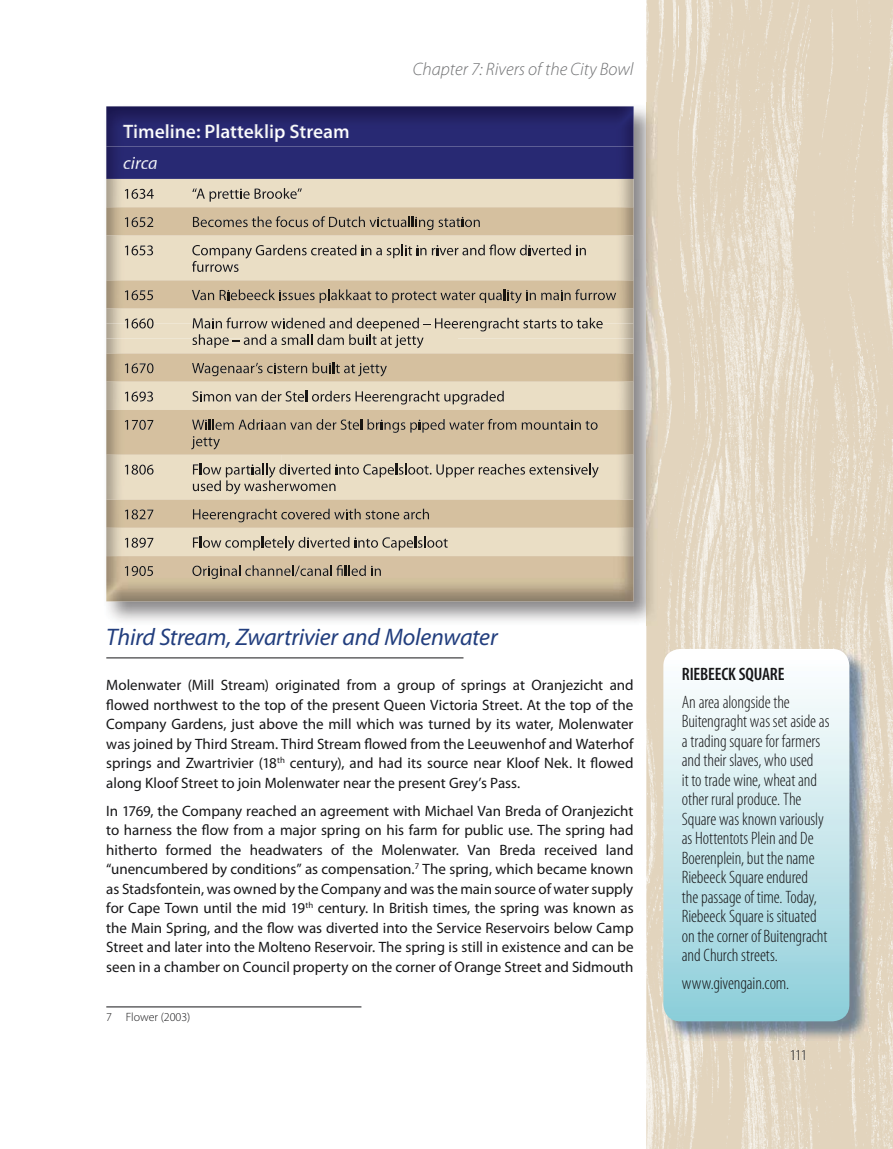
<style>
.page{position:relative;width:893px;height:1149px;background:#fff}
.page>*{position:absolute;margin:0;border:0;box-sizing:border-box;transform-origin:0 0}
.t1{font:italic 24px "Myriad Pro";letter-spacing:-.01em;color:#223e7e}
.t2{font:600 19.5px "Myriad Pro";color:#fdfeff}
.t3{font:300 condensed 18px/19.5px "Myriad Pro";letter-spacing:-.01em;color:#161618}
.t4{font:italic 300 18px "Myriad Pro";color:#707173}
.t5{font:600 condensed 18px "Myriad Pro";letter-spacing:-.01em;color:#161618}
.t6{font:italic 18px "Myriad Pro";letter-spacing:-.005em;color:#fff}
.t7{font:15px/19.5px "Myriad Pro";color:#161618;text-align:justify}
.t8{font:300 15px "Myriad Pro";color:#161618}
.t9{font:300 12px "Myriad Pro";color:#161618}
.s1{color:#f4f4f4}
.s2{color:#f7f8f8}
.s3{color:#fff}
</style>
<div class="page">
<img style="left:646px;top:0;width:247px;height:1148px">
<hr style="left:106px;top:657px;width:357px;height:1px;background:#161618">
<hr style="left:106px;top:1006px;width:255px;height:1px;background:#161618">
<img style="left:106px;top:102px;width:552px;height:523px">
<img style="left:127px;top:463px;width:66px;height:11px">
<img style="left:106px;top:106px;width:528px;height:202px">
<img style="left:106px;top:483px;width:528px;height:118px">
<img style="left:282px;top:454px;width:176px;height:9px">
<img style="left:106px;top:336px;width:528px;height:118px">
<img style="left:603px;top:323px;width:31px;height:15px">
<div style="left:123px;top:124px;width:225px;height:18px;background:#282973"></div>
<div style="left:124px;top:124px;width:134px;height:14px;background:#282973"></div>
<img style="left:124px;top:156px;width:33px;height:13px">
<svg style="left:125px;top:189px;width:29px;height:10px"></svg>
<svg style="left:192px;top:188px;width:110px;height:14px;background:#bfb6a3"></svg>
<svg style="left:125px;top:217px;width:28px;height:10px"></svg>
<svg style="left:193px;top:216px;width:287px;height:14px;background:#ae9e85"></svg>
<svg style="left:125px;top:245px;width:28px;height:10px"></svg>
<svg style="left:432px;top:244px;width:154px;height:11px;background:#b4ab99"></svg>
<svg style="left:362px;top:244px;width:64px;height:14px"></svg>
<svg style="left:192px;top:244px;width:164px;height:28px;background:#cfc4af"></svg>
<svg style="left:125px;top:290px;width:28px;height:10px"></svg>
<svg style="left:192px;top:290px;width:22px;height:10px"></svg>
<svg style="left:220px;top:289px;width:396px;height:14px;background:#ae9e85"></svg>
<svg style="left:125px;top:318px;width:29px;height:10px"></svg>
<svg style="left:192px;top:317px;width:411px;height:31px;background:#ccc2ad"></svg>
<svg style="left:125px;top:363px;width:29px;height:10px"></svg>
<svg style="left:192px;top:362px;width:195px;height:14px;background:#ad9d84"></svg>
<svg style="left:125px;top:391px;width:28px;height:10px"></svg>
<svg style="left:192px;top:390px;width:312px;height:14px;background:#bfb5a2"></svg>
<svg style="left:125px;top:419px;width:28px;height:11px"></svg>
<svg style="left:522px;top:419px;width:76px;height:11px"></svg>
<svg style="left:191px;top:419px;width:325px;height:30px;background:#c0ae91"></svg>
<svg style="left:125px;top:464px;width:29px;height:10px"></svg>
<svg style="left:193px;top:463px;width:406px;height:31px;background:#cec4af"></svg>
<svg style="left:125px;top:509px;width:28px;height:10px"></svg>
<svg style="left:193px;top:508px;width:236px;height:14px;background:#b0a087"></svg>
<svg style="left:125px;top:537px;width:28px;height:10px"></svg>
<svg style="left:355px;top:536px;width:93px;height:14px"></svg>
<svg style="left:193px;top:536px;width:156px;height:14px;background:#b9b09e"></svg>
<svg style="left:125px;top:565px;width:28px;height:11px"></svg>
<svg style="left:192px;top:565px;width:189px;height:14px;background:#aa9b83"></svg>
<img style="left:664px;top:649px;width:204px;height:391px">
<div style="left:663px;top:648px;width:186px;height:372px;background:linear-gradient(to bottom,#fff,#90cfda);border-radius:17px"></div>
<h2 class="t2" style="left:123px;top:124px;width:228px"><span class="s1">Ti</span>me<span class="s1">li</span>ne: <span class="s2">P</span><span class="s1">l</span>a<span class="s2">tt</span>e<span class="s1">kli</span><span class="s3">p</span> <span class="s2">St</span>rea<span class="s3">m</span></h2>
<p class="t6" style="left:123px;top:156px;width:36px">circa</p>
<p class="t4" style="left:413px;top:62px;width:222px">Chapter 7: Rivers of the City Bowl</p>
<h1 class="t1" style="left:106px;top:627px;width:393px">Third Stream, Zwartrivier and Molenwater</h1>
<p class="t7" style="left:106px;top:676px;width:529px">Molenwater (Mill Stream) originated from a group of springs at Oranjezicht and flowed northwest to the top of the present Queen Victoria Street. At the top of the Company Gardens, just above the mill which was turned by its water, Molenwater was joined by Third Stream. Third Stream flowed from the Leeuwenhof and Waterhof springs and Zwartrivier (18<sup>th</sup> century), and had its source near Kloof Nek. It flowed along Kloof Street to join Molenwater near the present Grey’s Pass.</p>
<p class="t7" style="left:106px;top:802px;width:529px">In 1769, the Company reached an agreement with Michael Van Breda of Oranjezicht to harness the flow from a major spring on his farm for public use. The spring had hitherto formed the headwaters of the Molenwater. Van Breda received land “unencumbered by conditions” as compensation.<sup>7</sup> The spring, which became known as Stadsfontein, was owned by the Company and was the main source of water supply for Cape Town until the mid 19<sup>th</sup> century. In British times, the spring was known as the Main Spring, and the flow was diverted into the Service Reservoirs below Camp Street and later into the Molteno Reservoir. The spring is still in existence and can be seen in a chamber on Council property on the corner of Orange Street and Sidmouth</p>
<p class="t9" style="left:106px;top:1012px;width:86px">7 Flower (2003)</p>
<p class="t5" style="left:682px;top:662px;width:104px">RIEBEECK SQUARE</p>
<p class="t3" style="left:682px;top:693px;width:149px">An area alongside the<br>Buitengraght was set aside as a trading square for farmers and their slaves, who used<br>it to trade wine, wheat and other rural produce. The<br>Square was known variously as Hottentots Plein and De<br>Boerenplein, but the name<br>Riebeeck Square endured<br>the passage of time. Today,<br>Riebeeck Square is situated on the corner of Buitengracht and Church streets.</p>
<p class="t3" style="left:682px;top:974px;width:109px">www.givengain.com.</p>
<p class="t8" style="left:789px;top:1049px;width:20px">111</p>
</div>
